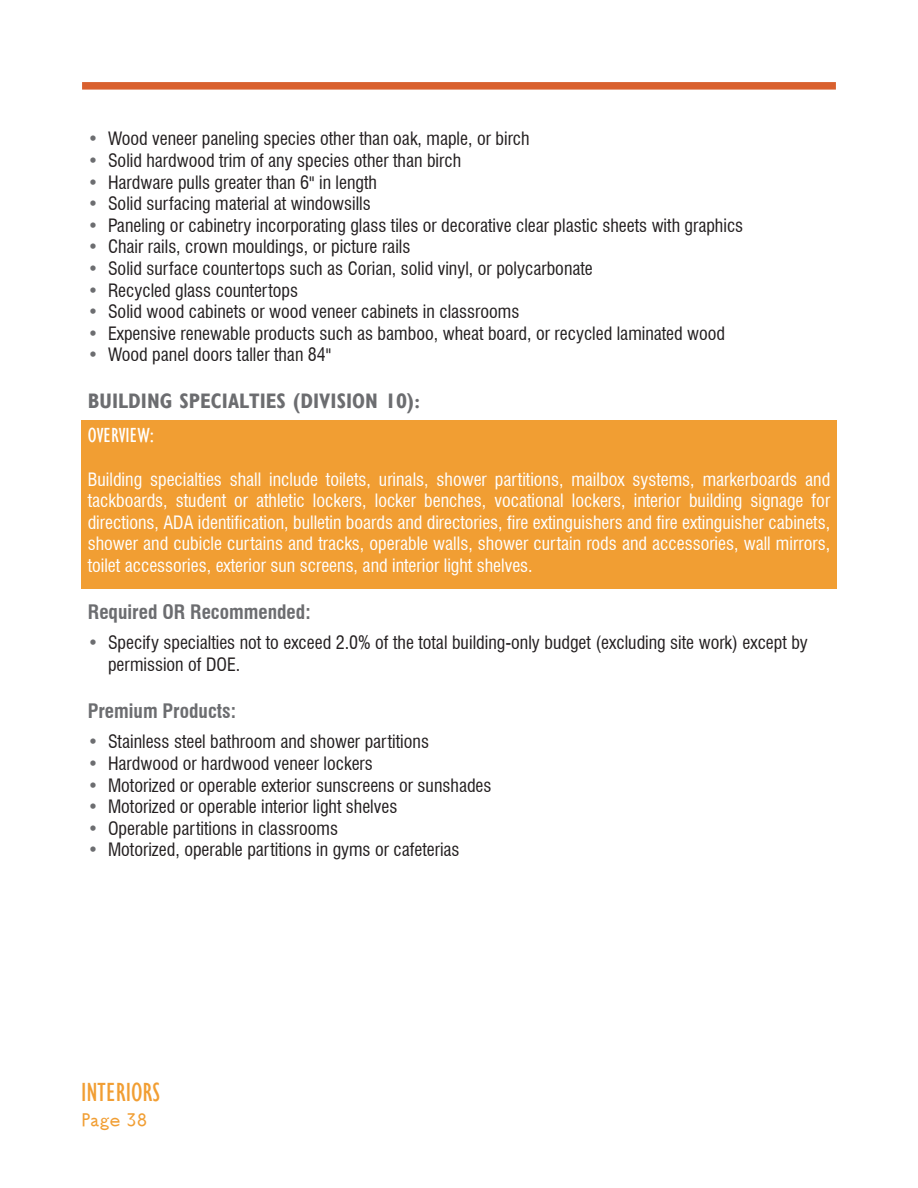
<style>
.page{position:relative;width:918px;height:1188px;background:#fff}
.page>*{position:absolute;margin:0;border:0;box-sizing:border-box;transform-origin:0 0}
.SECTION_HEADER{font:condensed 27px "Gill Sans";color:#f19e33}
.t1{font:100 24px "English Grotesque";letter-spacing:.03em;color:#f19e33}
.PARAGRAPH_HEADER{font:700 condensed 21px "Gill Sans";color:#6c6d70}
.t2{font:condensed 21px "Gill Sans";color:#fff}
.REQUIRED_OR_RECOMMEN{font:700 condensed 19.5px "Swiss 721 BT";color:#6c6d70}
.t3{font:condensed 18px/21.6px "Swiss 721 BT";color:#231f20}
.BODY_TEXT_ORANGE{font:condensed 18px/21.6px "Swiss 721 BT";color:#fff;text-align:justify}
.s1{color:#6c6d70}
</style>
<div class="page">
<div style="left:82px;top:82px;width:754px;height:8px;background:#d9602e"></div>
<div style="left:81px;top:420px;width:756px;height:169px;background:#f19e33"></div>
<p class="t3" style="left:88px;top:128px;width:443px"><span class="s1">•</span> Wood veneer paneling species other than oak, maple, or birch</p>
<p class="t3" style="left:88px;top:150px;width:375px"><span class="s1">•</span> Solid hardwood trim of any species other than birch</p>
<p class="t3" style="left:88px;top:171px;width:291px"><span class="s1">•</span> Hardware pulls greater than 6" in length</p>
<p class="t3" style="left:88px;top:193px;width:285px"><span class="s1">•</span> Solid surfacing material at windowsills</p>
<p class="t3" style="left:88px;top:214px;width:657px"><span class="s1">•</span> Paneling or cabinetry incorporating glass tiles or decorative clear plastic sheets with graphics</p>
<p class="t3" style="left:88px;top:236px;width:324px"><span class="s1">•</span> Chair rails, crown mouldings, or picture rails</p>
<p class="t3" style="left:88px;top:258px;width:507px"><span class="s1">•</span> Solid surface countertops such as Corian, solid vinyl, or polycarbonate</p>
<p class="t3" style="left:88px;top:279px;width:212px"><span class="s1">•</span> Recycled glass countertops</p>
<p class="t3" style="left:88px;top:301px;width:433px"><span class="s1">•</span> Solid wood cabinets or wood veneer cabinets in classrooms</p>
<p class="t3" style="left:88px;top:322px;width:639px"><span class="s1">•</span> Expensive renewable products such as bamboo, wheat board, or recycled laminated wood</p>
<p class="t3" style="left:88px;top:344px;width:245px"><span class="s1">•</span> Wood panel doors taller than 84"</p>
<p class="PARAGRAPH_HEADER" style="left:88px;top:389px;width:334px">BUILDING SPECIALTIES (DIVISION 10):</p>
<p class="t2" style="left:88px;top:424px;width:68px">OVERVIEW:</p>
<p class="BODY_TEXT_ORANGE" style="left:88px;top:468px;width:744px">Building specialties shall include toilets, urinals, shower partitions, mailbox systems, markerboards and tackboards, student or athletic lockers, locker benches, vocational lockers, interior building signage for directions, ADA identification, bulletin boards and directories, fire extinguishers and fire extinguisher cabinets, shower and cubicle curtains and tracks, operable walls, shower curtain rods and accessories, wall mirrors, toilet accessories, exterior sun screens, and interior light shelves.</p>
<p class="REQUIRED_OR_RECOMMEN" style="left:88px;top:600px;width:224px">Required OR Recommended:</p>
<p class="t3" style="left:108px;top:632px;width:701px;text-indent:-20px"><span class="s1">•</span> Specify specialties not to exceed 2.0% of the total building-only budget (excluding site work) except by permission of DOE.</p>
<p class="REQUIRED_OR_RECOMMEN" style="left:88px;top:699px;width:150px">Premium Products:</p>
<p class="t3" style="left:88px;top:731px;width:343px"><span class="s1">•</span> Stainless steel bathroom and shower partitions</p>
<p class="t3" style="left:88px;top:753px;width:287px"><span class="s1">•</span> Hardwood or hardwood veneer lockers</p>
<p class="t3" style="left:88px;top:774px;width:405px"><span class="s1">•</span> Motorized or operable exterior sunscreens or sunshades</p>
<p class="t3" style="left:88px;top:796px;width:311px"><span class="s1">•</span> Motorized or operable interior light shelves</p>
<p class="t3" style="left:88px;top:817px;width:252px"><span class="s1">•</span> Operable partitions in classrooms</p>
<p class="t3" style="left:88px;top:839px;width:373px"><span class="s1">•</span> Motorized, operable partitions in gyms or cafeterias</p>
<p class="SECTION_HEADER" style="left:81px;top:1077px;width:81px">INTERIORS</p>
<p class="t1" style="left:81px;top:1107px;width:68px">Page 38</p>
</div>
